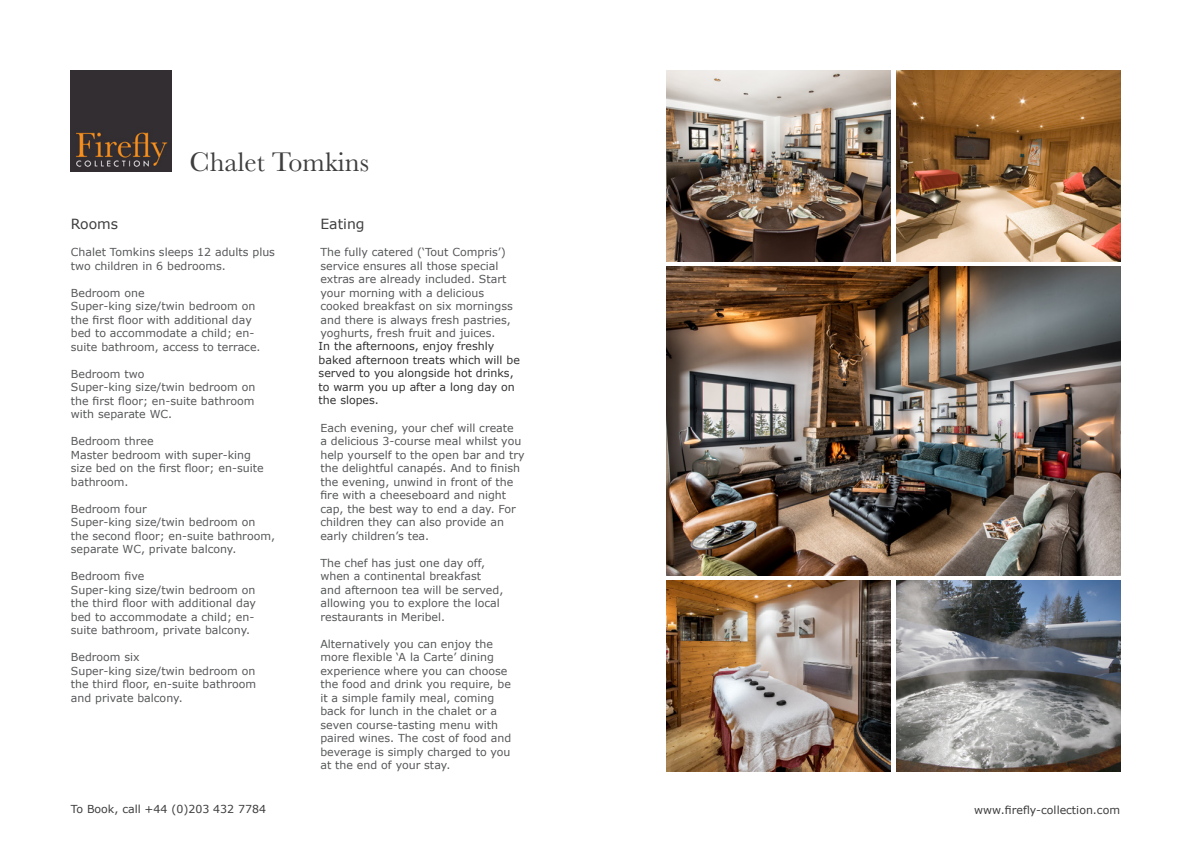
<style>
.page{position:relative;width:1191px;height:842px;background:#fff}
.page>*{position:absolute;margin:0;border:0;box-sizing:border-box;transform-origin:0 0}
.t1{font:28px "Baskerville";color:#3e3e3f}
.t2{font:14px "Verdana";color:#3e3e3f}
.t3{font:11px/13.5px "Verdana";color:#57585a}
.t4{font:11px/13.5px "Verdana";color:#333}
.t5{font:11px "Verdana";color:#3e3e3f}
</style>
<div class="page">
<img style="left:71px;top:71px;width:101px;height:101px">
<img style="left:666px;top:267px;width:454px;height:308px">
<img style="left:896px;top:581px;width:224px;height:190px">
<img style="left:666px;top:581px;width:224px;height:190px">
<img style="left:666px;top:71px;width:224px;height:190px">
<img style="left:896px;top:71px;width:224px;height:190px">
<p class="t1" style="left:190px;top:145px;width:181px">Chalet Tomkins</p>
<p class="t2" style="left:71px;top:215px;width:49px">Rooms</p>
<p class="t3" style="left:71px;top:245px;width:206px">Chalet Tomkins sleeps 12 adults plus two children in 6 bedrooms.</p>
<p class="t3" style="left:71px;top:286px;width:75px">Bedroom one</p>
<p class="t3" style="left:71px;top:299px;width:191px">Super-king size/twin bedroom on the first floor with additional day bed to accommodate a child; en&shy;suite bathroom, access to terrace.</p>
<p class="t3" style="left:71px;top:367px;width:75px">Bedroom two</p>
<p class="t3" style="left:71px;top:380px;width:186px;text-align:justify">Super-king size/twin bedroom on the first floor; en-suite bathroom with separate WC.</p>
<p class="t3" style="left:71px;top:434px;width:84px">Bedroom three</p>
<p class="t3" style="left:71px;top:448px;width:194px">Master bedroom with super-king size bed on the first floor; en-suite bathroom.</p>
<p class="t3" style="left:71px;top:502px;width:77px">Bedroom four</p>
<p class="t3" style="left:71px;top:515px;width:206px">Super-king size/twin bedroom on the second floor; en-suite bathroom, separate WC, private balcony.</p>
<p class="t3" style="left:71px;top:569px;width:75px">Bedroom five</p>
<p class="t3" style="left:71px;top:583px;width:187px">Super-king size/twin bedroom on the third floor with additional day bed to accommodate a child; en&shy;suite bathroom, private balcony.</p>
<p class="t3" style="left:71px;top:650px;width:70px">Bedroom six</p>
<p class="t3" style="left:71px;top:664px;width:187px;text-align:justify">Super-king size/twin bedroom on the third floor, en-suite bathroom and private balcony.</p>
<p class="t5" style="left:71px;top:802px;width:197px">To Book, call +44 (0)203 432 7784</p>
<p class="t2" style="left:320px;top:215px;width:46px">Eating</p>
<p class="t3" style="left:320px;top:245px;width:194px">The fully catered (‘Tout Compris’) service ensures all those special extras are already included. Start your morning with a delicious cooked breakfast on six morningss and there is always fresh pastries, yoghurts, fresh fruit and juices.</p>
<p class="t4" style="left:318px;top:339px;width:203px">In the afternoons, enjoy freshly baked afternoon treats which will be served to you alongside hot drinks, to warm you up after a long day on the slopes.</p>
<p class="t3" style="left:320px;top:421px;width:206px">Each evening, your chef will create<br>a delicious 3-course meal whilst you help yourself to the open bar and try the delightful canapés. And to finish the evening, unwind in front of the fire with a cheeseboard and night cap, the best way to end a day. For children they can also provide an early children’s tea.</p>
<p class="t3" style="left:320px;top:556px;width:184px">The chef has just one day off, when a continental breakfast and afternoon tea will be served, allowing you to explore the local restaurants in Meribel.</p>
<p class="t3" style="left:320px;top:637px;width:192px">Alternatively you can enjoy the more flexible ‘A la Carte’ dining experience where you can choose the food and drink you require, be it a simple family meal, coming back for lunch in the chalet or a seven course-tasting menu with paired wines. The cost of food and beverage is simply charged to you at the end of your stay.</p>
<p class="t5" style="left:974px;top:803px;width:147px">www.firefly-collection.com</p>
</div>
